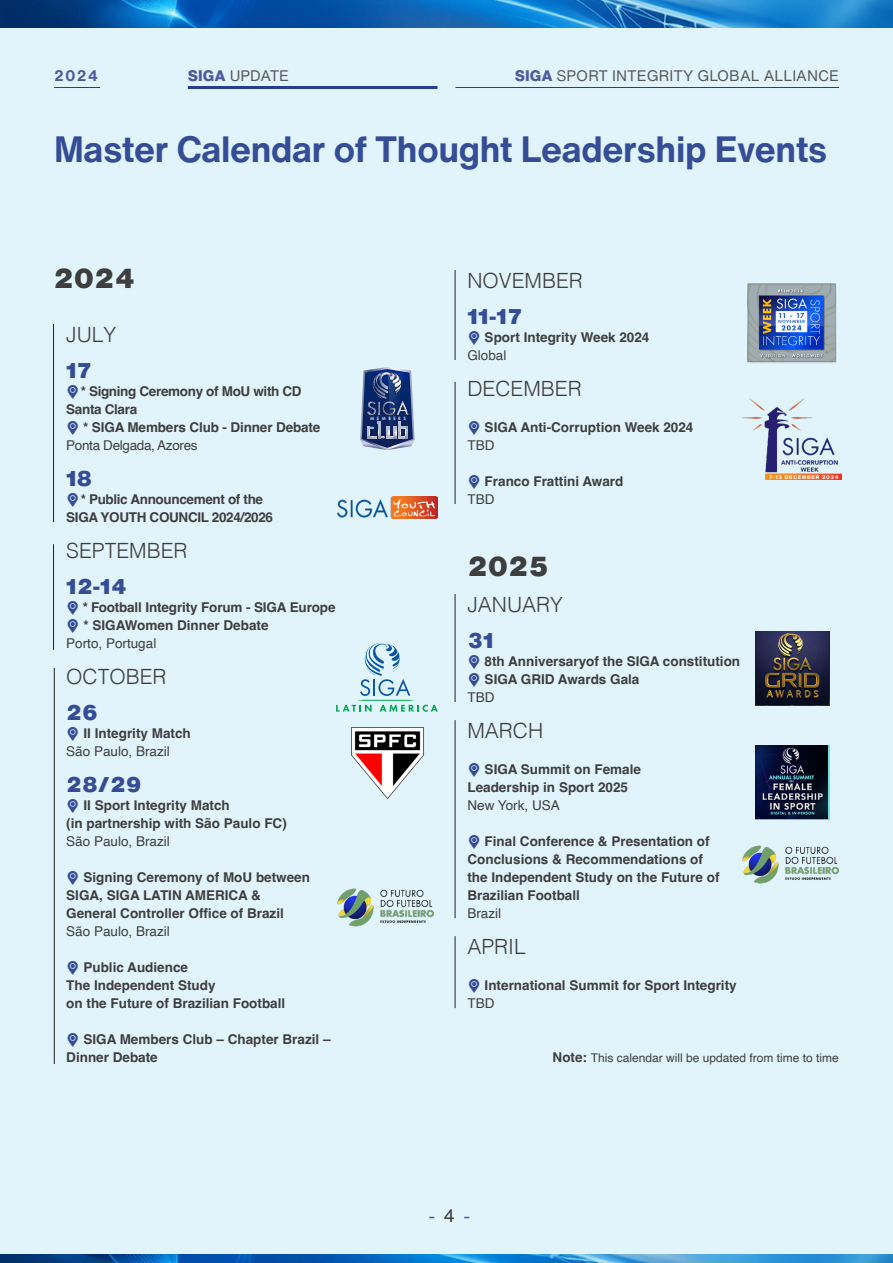
<style>
.page{position:relative;width:893px;height:1263px;background:#e1f4fc}
.page>*{position:absolute;margin:0;border:0;box-sizing:border-box;transform-origin:0 0}
.t1{font:700 36px "Helvetica Now Text";letter-spacing:-.01em;color:#354d96}
.x_msolistparagraph{font:900 27px "Helvetica Now Text";color:#3e3e3f}
.Month{font:900 27px "Helvetica Now Text";color:#3e3e3f}
.Month-2{font:300 21px "Helvetica";color:#3e3e3f}
.x_msolistparagraph-2{font:900 21px "Helvetica Now Text";color:#354d96}
.Paragraph_Style_2{font:900 21px "Helvetica Now Text";letter-spacing:-.01em;color:#354d96}
.t2{font:18px "Helvetica Now Text";color:#4d5a9e}
.t3{font:15px "Helvetica Now Text";color:#57585a}
.t4{font:700 15px "Helvetica Now Text";color:#4d5a9e}
.x_msolistparagraph-3{font:700 13.5px/18px "Helvetica";color:#3e3e3f}
.Paragraph_Style_2-2{font:700 13.5px/18px "Helvetica";letter-spacing:-.025em;color:#3e3e3f}
.x_msolistparagraph-4{font:12px "Helvetica";color:#3e3e3f}
.t5{font:500 4.35px "Futura";letter-spacing:.58em;color:#fff}
.s1{font-weight:800;color:#4d5a9e}
.s2{font-family:"Panton Icons A Fill";font-size:16.5px;color:#354d96}
.s3{font-weight:400}
.s4{font-weight:700;font-size:13.5px}
.s5{color:#3e3e3f}
</style>
<div class="page">
<hr style="left:188px;top:86px;width:249px;height:3px;background:#253f8e">
<hr style="left:54px;top:87px;width:46px;height:1px;background:#253f8e">
<hr style="left:455px;top:87px;width:384px;height:1px;background:#253f8e">
<img style="left:0;top:0;width:893px;height:28px">
<img style="left:0;top:1254px;width:893px;height:9px">
<hr style="left:455px;top:270px;width:1px;height:90px;background:#231f20">
<hr style="left:455px;top:382px;width:1px;height:122px;background:#231f20">
<hr style="left:455px;top:594px;width:1px;height:108px;background:#231f20">
<hr style="left:455px;top:936px;width:1px;height:72px;background:#231f20">
<hr style="left:455px;top:720px;width:1px;height:198px;background:#231f20">
<hr style="left:53px;top:324px;width:1px;height:198px;background:#231f20">
<hr style="left:53px;top:544px;width:1px;height:106px;background:#231f20">
<hr style="left:54px;top:668px;width:1px;height:396px;background:#231f20">
<img style="left:755px;top:631px;width:74px;height:74px">
<img style="left:755px;top:745px;width:74px;height:74px">
<svg style="left:360px;top:367px;width:54px;height:83px;background:#4e6392"></svg>
<img style="left:337px;top:497px;width:100px;height:22px">
<img style="left:337px;top:888px;width:97px;height:39px">
<img style="left:742px;top:845px;width:97px;height:39px">
<img style="left:747px;top:283px;width:90px;height:80px">
<img style="left:743px;top:399px;width:98px;height:81px">
<svg style="left:336px;top:642px;width:102px;height:70px"></svg>
<img style="left:351px;top:727px;width:73px;height:72px">
<p class="t4" style="left:54px;top:65px;width:46px">2024</p>
<p class="t3" style="left:188px;top:65px;width:103px"><span class="s1">SIGA</span> UPDATE</p>
<p class="t3" style="left:515px;top:65px;width:326px"><span class="s1">SIGA</span> SPORT INTEGRITY GLOBAL ALLIANCE</p>
<p class="t1" style="left:54px;top:122px;width:775px">Master Calendar of Thought Leadership Events</p>
<p class="Month" style="left:54px;top:258px;width:83px">2024</p>
<p class="Month-2" style="left:66px;top:317px;width:52px">JULY</p>
<p class="Paragraph_Style_2" style="left:66px;top:355px;width:27px">17</p>
<p class="Paragraph_Style_2-2" style="left:66px;top:384px;width:256px"><span class="s2">A</span>* Signing Ceremony of MoU with CD<br>Santa Clara<br><span class="s2">A</span> * SIGA Members Club - Dinner Debate<br><span class="s3">Ponta Delgada, Azores</span></p>
<p class="Paragraph_Style_2" style="left:66px;top:463px;width:28px">18</p>
<p class="Paragraph_Style_2-2" style="left:66px;top:492px;width:208px"><span class="s2">A</span>* Public Announcement of the<br>SIGA YOUTH COUNCIL 2024/2026</p>
<p class="Month-2" style="left:66px;top:533px;width:123px">SEPTEMBER</p>
<p class="Paragraph_Style_2" style="left:66px;top:571px;width:62px">12-14</p>
<p class="Paragraph_Style_2-2" style="left:66px;top:600px;width:271px"><span class="s2">A</span> * Football Integrity Forum - SIGA Europe<br><span class="s2">A</span> * SIGAWomen Dinner Debate<br><span class="s3">Porto, Portugal</span></p>
<p class="Month-2" style="left:66px;top:659px;width:102px">OCTOBER</p>
<p class="x_msolistparagraph-2" style="left:66px;top:697px;width:33px">26</p>
<p class="x_msolistparagraph-3" style="left:66px;top:726px;width:126px"><span class="s2">A</span> II Integrity Match<br><span class="s3">São Paulo, Brazil</span></p>
<p class="x_msolistparagraph-2" style="left:66px;top:769px;width:77px">28/29</p>
<p class="x_msolistparagraph-3" style="left:66px;top:798px;width:222px"><span class="s2">A</span> II Sport Integrity Match<br>(in partnership with São Paulo FC)<br><span class="s3">São Paulo, Brazil</span></p>
<p class="x_msolistparagraph-3" style="left:66px;top:870px;width:245px"><span class="s2">A</span> Signing Ceremony of MoU between<br>SIGA, SIGA LATIN AMERICA &amp;<br>General Controller Office of Brazil<br><span class="s3">São Paulo, Brazil</span></p>
<p class="x_msolistparagraph-3" style="left:66px;top:960px;width:221px"><span class="s2">A</span> Public Audience<br>The Independent Study<br>on the Future of Brazilian Football</p>
<p class="x_msolistparagraph-3" style="left:66px;top:1032px;width:266px"><span class="s2">A</span> SIGA Members Club – Chapter Brazil –<br>Dinner Debate</p>
<p class="t5" style="left:370px;top:415px;width:37px">MEMBERS</p>
<p class="Month-2" style="left:467px;top:263px;width:117px">NOVEMBER</p>
<p class="x_msolistparagraph-2" style="left:467px;top:301px;width:57px">11-17</p>
<p class="x_msolistparagraph-3" style="left:467px;top:330px;width:184px"><span class="s2">A</span> Sport Integrity Week 2024<br><span class="s3">Global</span></p>
<p class="Month-2" style="left:467px;top:371px;width:116px">DECEMBER</p>
<p class="x_msolistparagraph-3" style="left:467px;top:420px;width:227px"><span class="s2">A</span> SIGA Anti-Corruption Week 2024<br><span class="s3">TBD</span></p>
<p class="x_msolistparagraph-3" style="left:467px;top:474px;width:157px"><span class="s2">A</span> Franco Frattini Award<br><span class="s3">TBD</span></p>
<p class="x_msolistparagraph" style="left:467px;top:546px;width:83px">2025</p>
<p class="Month-2" style="left:467px;top:587px;width:97px">JANUARY</p>
<p class="x_msolistparagraph-2" style="left:467px;top:625px;width:28px">31</p>
<p class="x_msolistparagraph-3" style="left:467px;top:654px;width:274px"><span class="s2">A</span> 8th Anniversaryof the SIGA constitution<br><span class="s2">A</span> SIGA GRID Awards Gala<br><span class="s3">TBD</span></p>
<p class="Month-2" style="left:467px;top:713px;width:77px">MARCH</p>
<p class="x_msolistparagraph-3" style="left:467px;top:762px;width:175px"><span class="s2">A</span> SIGA Summit on Female<br>Leadership in Sport 2025<br><span class="s3">New York, USA</span></p>
<p class="x_msolistparagraph-3" style="left:467px;top:834px;width:254px"><span class="s2">A</span> Final Conference &amp; Presentation of<br>Conclusions &amp; Recommendations of the Independent Study on the Future of<br>Brazilian Football<br><span class="s3">Brazil</span></p>
<p class="Month-2" style="left:467px;top:929px;width:60px">APRIL</p>
<p class="x_msolistparagraph-3" style="left:467px;top:978px;width:271px"><span class="s2">A</span> International Summit for Sport Integrity<br><span class="s3">TBD</span></p>
<p class="x_msolistparagraph-4" style="left:553px;top:1049px;width:288px"><span class="s4">Note:</span> This calendar will be updated from time to time</p>
<h3 class="t2" style="left:428px;top:1202px;width:44px">- <span class="s5">4</span> -</h3>
</div>
